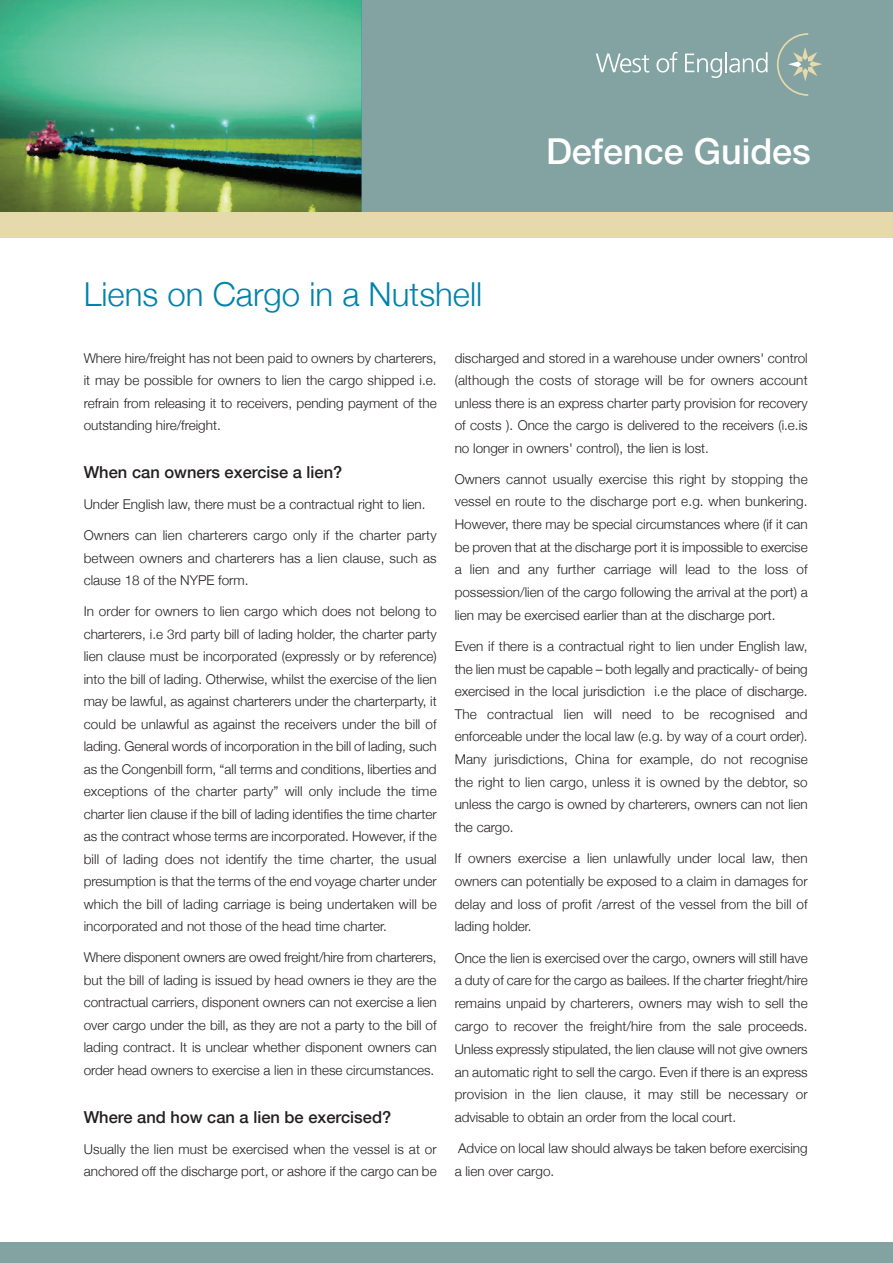
<style>
.page{position:relative;width:893px;height:1263px;background:#fff}
.page>*{position:absolute;margin:0;border:0;box-sizing:border-box;transform-origin:0 0}
.t1{font:500 36px "Helvetica Neue";color:#fff}
.t2{font:300 33px "Helvetica Neue";color:#0083a9}
.t3{font:500 16.5px "Helvetica Neue";color:#231f20}
.t4{font:300 13.5px/22.5px "Helvetica Neue";color:#231f20;text-align:justify}
</style>
<div class="page">
<div style="left:0;top:1242px;width:893px;height:21px;background:#83a2a2"></div>
<div style="left:0;top:0;width:893px;height:218px;background:#83a2a2"></div>
<img style="left:0;top:0;width:361px;height:213px">
<svg style="left:777px;top:33px;width:45px;height:63px"></svg>
<svg style="left:596px;top:54px;width:53px;height:19px"></svg>
<svg style="left:656px;top:52px;width:22px;height:21px"></svg>
<svg style="left:685px;top:54px;width:37px;height:24px"></svg>
<hr style="left:725px;top:52px;width:2px;height:20px;background:#fff">
<svg style="left:729px;top:52px;width:38px;height:21px"></svg>
<div style="left:0;top:213px;width:893px;height:25px;background:#e6daac"></div>
<h2 class="t2" style="left:84px;top:274px;width:400px">Liens on Cargo in a Nutshell</h2>
<h1 class="t1" style="left:546px;top:138px;width:266px">Defence Guides</h1>
<p class="t4" style="left:84px;top:346px;width:354px">Where hire/freight has not been paid to owners by charterers, it may be possible for owners to lien the cargo shipped i.e. refrain from releasing it to receivers, pending payment of the outstanding hire/freight.</p>
<p class="t3" style="left:84px;top:462px;width:260px">When can owners exercise a lien?</p>
<p class="t4" style="left:84px;top:493px;width:343px">Under English law, there must be a contractual right to lien.</p>
<p class="t4" style="left:84px;top:524px;width:354px">Owners can lien charterers cargo only if the charter party between owners and charterers has a lien clause, such as clause 18 of the NYPE form.</p>
<p class="t4" style="left:84px;top:600px;width:354px">In order for owners to lien cargo which does not belong to charterers, i.e 3rd party bill of lading holder, the charter party lien clause must be incorporated (expressly or by reference) into the bill of lading. Otherwise, whilst the exercise of the lien may be lawful, as against charterers under the charterparty, it could be unlawful as against the receivers under the bill of lading. General words of incorporation in the bill of lading, such as the Congenbill form, “all terms and conditions, liberties and exceptions of the charter party” will only include the time charter lien clause if the bill of lading identifies the time charter as the contract whose terms are incorporated. However, if the bill of lading does not identify the time charter, the usual presumption is that the terms of the end voyage charter under which the bill of lading carriage is being undertaken will be incorporated and not those of the head time charter.</p>
<p class="t4" style="left:84px;top:946px;width:354px">Where disponent owners are owed freight/hire from charterers, but the bill of lading is issued by head owners ie they are the contractual carriers, disponent owners can not exercise a lien over cargo under the bill, as they are not a party to the bill of lading contract. It is unclear whether disponent owners can order head owners to exercise a lien in these circumstances.</p>
<p class="t3" style="left:84px;top:1107px;width:309px">Where and how can a lien be exercised?</p>
<p class="t4" style="left:84px;top:1137px;width:354px">Usually the lien must be exercised when the vessel is at or anchored off the discharge port, or ashore if the cargo can be</p>
<p class="t4" style="left:455px;top:346px;width:354px">discharged and stored in a warehouse under owners' control (although the costs of storage will be for owners account unless there is an express charter party provision for recovery of costs ). Once the cargo is delivered to the receivers (i.e.is no longer in owners' control), the lien is lost.</p>
<p class="t4" style="left:455px;top:467px;width:354px">Owners cannot usually exercise this right by stopping the vessel en route to the discharge port e.g. when bunkering.<br>However, there may be special circumstances where (if it can be proven that at the discharge port it is impossible to exercise a lien and any further carriage will lead to the loss of possession/lien of the cargo following the arrival at the port) a lien may be exercised earlier than at the discharge port.</p>
<p class="t4" style="left:455px;top:634px;width:354px">Even if there is a contractual right to lien under English law, the lien must be capable – both legally and practically- of being exercised in the local jurisdiction i.e the place of discharge.<br>The contractual lien will need to be recognised and enforceable under the local law (e.g. by way of a court order).<br>Many jurisdictions, China for example, do not recognise the right to lien cargo, unless it is owned by the debtor, so unless the cargo is owned by charterers, owners can not lien the cargo.</p>
<p class="t4" style="left:455px;top:847px;width:354px">If owners exercise a lien unlawfully under local law, then owners can potentially be exposed to a claim in damages for delay and loss of profit /arrest of the vessel from the bill of lading holder.</p>
<p class="t4" style="left:455px;top:946px;width:354px">Once the lien is exercised over the cargo, owners will still have a duty of care for the cargo as bailees. If the charter frieght/hire remains unpaid by charterers, owners may wish to sell the cargo to recover the freight/hire from the sale proceeds.<br>Unless expressly stipulated, the lien clause will not give owners an automatic right to sell the cargo. Even if there is an express provision in the lien clause, it may still be necessary or advisable to obtain an order from the local court.</p>
<p class="t4" style="left:455px;top:1137px;width:354px">Advice on local law should always be taken before exercising a lien over cargo.</p>
</div>
